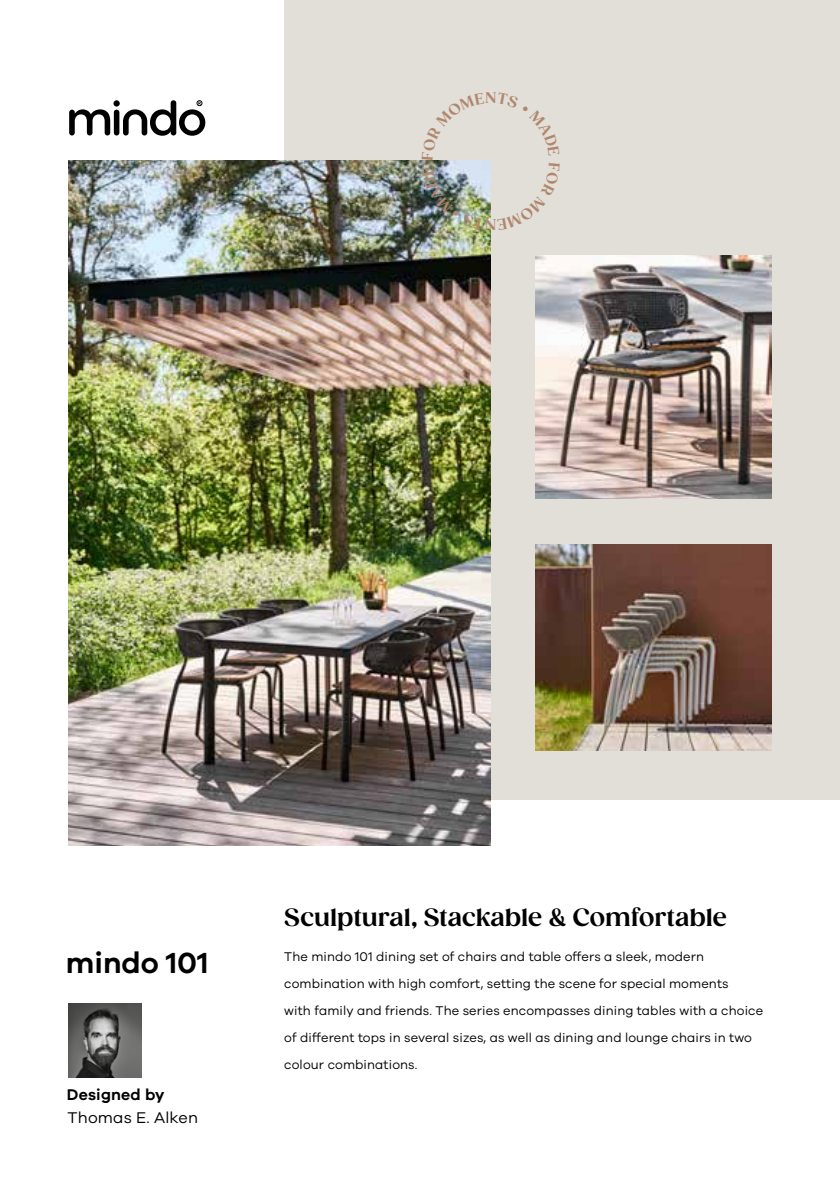
<style>
.page{position:relative;width:840px;height:1191px;background:#fff}
.page>*{position:absolute;margin:0;border:0;box-sizing:border-box;transform-origin:0 0}
.t1{font:600 30px "Galano Grotesque";color:#000}
.t2{font:700 24px "Gazpacho";color:#000}
.t3{font:16px "Galano Grotesque";letter-spacing:.01em;color:#000}
.t4{font:600 16px "Galano Grotesque";letter-spacing:.01em;color:#000}
.t5{font:700 14.8px "Gazpacho";color:#b0866c}
.t6{font:13px/27px "Galano Grotesque";letter-spacing:.01em;color:#000}
</style>
<div class="page">
<img style="left:68px;top:1003px;width:74px;height:74px">
<div style="left:284px;top:0;width:555px;height:799px;background:#e1dfd8"></div>
<svg style="left:69px;top:100px;width:136px;height:36px"></svg>
<img style="left:535px;top:255px;width:236px;height:244px">
<img style="left:535px;top:544px;width:236px;height:206px">
<img style="left:68px;top:161px;width:422px;height:684px">
<img style="left:422px;top:166px;width:62px;height:64px">
<p class="t5" style="left:485px;top:89px;width:12px">N</p>
<p class="t5" style="left:495px;top:233px;width:12px;rotate:-180deg">N</p>
<h1 class="t1" style="left:66px;top:944px;width:144px">mindo 101</h1>
<p class="t4" style="left:67px;top:1085px;width:99px">Designed by</p>
<p class="t3" style="left:68px;top:1108px;width:132px">Thomas E. Alken</p>
<h2 class="t2" style="left:284px;top:903px;width:444px">Sculptural, Stackable &amp; Comfortable</h2>
<p class="t6" style="left:284px;top:942px;width:480px">The mindo 101 dining set of chairs and table offers a sleek, modern combination with high comfort, setting the scene for special moments<br>with family and friends. The series encompasses dining tables with a choice of different tops in several sizes, as well as dining and lounge chairs in two colour combinations.</p>
</div>
